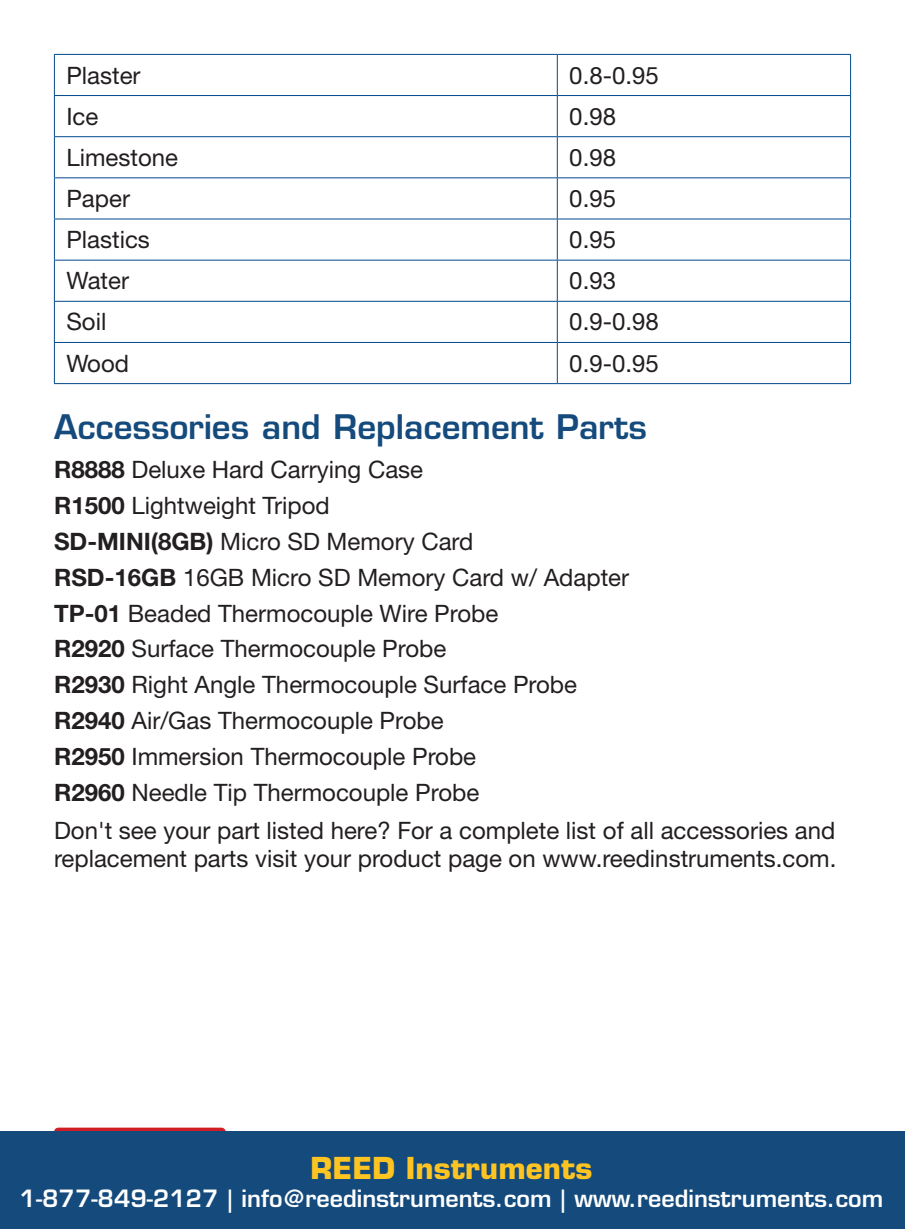
<style>
.page{position:relative;width:905px;height:1229px;background:#fff}
.page>*{position:absolute;margin:0;border:0;box-sizing:border-box;transform-origin:0 0}
.t1{font:600 33px "Eurostile LT Std";color:#144a7c}
.t2{font:700 29.4px "Eurostile LT Std";color:#fec422}
.t3{font:24px/36px "Helvetica Neue LT Std";color:#231f20}
.t4{font:600 23.4px "Eurostile LT Std";color:#fff}
.s1{font-weight:700}
</style>
<div class="page">
<div style="left:54px;top:1127px;width:172px;height:47px;background:#d01e25;border-radius:4px"></div>
<hr style="left:54px;top:54px;width:503px;height:1px;background:#004a8d">
<hr style="left:54px;top:55px;width:1px;height:40px;background:#004a8d">
<hr style="left:557px;top:54px;width:293px;height:1px;background:#004a8d">
<hr style="left:556px;top:55px;width:2px;height:40px;background:#004a8d">
<hr style="left:850px;top:55px;width:1px;height:40px;background:#004a8d">
<hr style="left:54px;top:95px;width:503px;height:1px;background:#004a8d">
<hr style="left:54px;top:96px;width:1px;height:40px;background:#004a8d">
<hr style="left:557px;top:95px;width:293px;height:1px;background:#004a8d">
<hr style="left:556px;top:96px;width:2px;height:40px;background:#004a8d">
<hr style="left:850px;top:96px;width:1px;height:40px;background:#004a8d">
<hr style="left:54px;top:136px;width:503px;height:1px;background:#004a8d">
<hr style="left:54px;top:137px;width:1px;height:40px;background:#004a8d">
<hr style="left:557px;top:136px;width:293px;height:1px;background:#004a8d">
<hr style="left:556px;top:137px;width:2px;height:40px;background:#004a8d">
<hr style="left:850px;top:137px;width:1px;height:40px;background:#004a8d">
<hr style="left:54px;top:177px;width:503px;height:1px;background:#004a8d">
<hr style="left:54px;top:178px;width:1px;height:41px;background:#004a8d">
<hr style="left:557px;top:177px;width:293px;height:1px;background:#004a8d">
<hr style="left:556px;top:178px;width:2px;height:41px;background:#004a8d">
<hr style="left:850px;top:178px;width:1px;height:41px;background:#004a8d">
<hr style="left:54px;top:218px;width:503px;height:1px;background:#004a8d">
<hr style="left:54px;top:219px;width:1px;height:41px;background:#004a8d">
<hr style="left:557px;top:218px;width:293px;height:1px;background:#004a8d">
<hr style="left:556px;top:219px;width:2px;height:41px;background:#004a8d">
<hr style="left:850px;top:219px;width:1px;height:41px;background:#004a8d">
<hr style="left:54px;top:260px;width:503px;height:1px;background:#004a8d">
<hr style="left:54px;top:260px;width:1px;height:41px;background:#004a8d">
<hr style="left:557px;top:260px;width:293px;height:1px;background:#004a8d">
<hr style="left:556px;top:260px;width:2px;height:41px;background:#004a8d">
<hr style="left:850px;top:260px;width:1px;height:41px;background:#004a8d">
<hr style="left:54px;top:301px;width:503px;height:1px;background:#004a8d">
<hr style="left:54px;top:302px;width:1px;height:40px;background:#004a8d">
<hr style="left:557px;top:301px;width:293px;height:1px;background:#004a8d">
<hr style="left:556px;top:302px;width:2px;height:40px;background:#004a8d">
<hr style="left:850px;top:302px;width:1px;height:40px;background:#004a8d">
<hr style="left:54px;top:342px;width:503px;height:1px;background:#004a8d">
<hr style="left:54px;top:343px;width:1px;height:40px;background:#004a8d">
<hr style="left:557px;top:342px;width:293px;height:1px;background:#004a8d">
<hr style="left:556px;top:343px;width:2px;height:40px;background:#004a8d">
<hr style="left:850px;top:343px;width:1px;height:40px;background:#004a8d">
<hr style="left:54px;top:383px;width:503px;height:1px;background:#004a8d">
<hr style="left:557px;top:383px;width:293px;height:1px;background:#004a8d">
<div style="left:0;top:1131px;width:904px;height:97px;background:#144a7c"></div>
<p class="t3" style="left:66px;top:57px;width:76px">Plaster</p>
<p class="t3" style="left:569px;top:57px;width:91px">0.8-0.95</p>
<p class="t3" style="left:66px;top:98px;width:33px">Ice</p>
<p class="t3" style="left:569px;top:98px;width:48px">0.98</p>
<p class="t3" style="left:66px;top:139px;width:113px">Limestone</p>
<p class="t3" style="left:569px;top:139px;width:48px">0.98</p>
<p class="t3" style="left:66px;top:180px;width:65px">Paper</p>
<p class="t3" style="left:569px;top:180px;width:48px">0.95</p>
<p class="t3" style="left:66px;top:221px;width:85px">Plastics</p>
<p class="t3" style="left:569px;top:221px;width:48px">0.95</p>
<p class="t3" style="left:66px;top:262px;width:64px">Water</p>
<p class="t3" style="left:569px;top:262px;width:48px">0.93</p>
<p class="t3" style="left:66px;top:303px;width:41px">Soil</p>
<p class="t3" style="left:569px;top:303px;width:91px">0.9-0.98</p>
<p class="t3" style="left:66px;top:345px;width:64px">Wood</p>
<p class="t3" style="left:569px;top:345px;width:91px">0.9-0.95</p>
<h1 class="t1" style="left:54px;top:406px;width:594px">Accessories and Replacement Parts</h1>
<p class="t3" style="left:54px;top:451px;width:783px"><span class="s1">R8888</span> Deluxe Hard Carrying Case<br><span class="s1">R1500</span> Lightweight Tripod<br><span class="s1">SD-MINI(8GB)</span> Micro SD Memory Card<br><span class="s1">RSD-16GB</span> 16GB Micro SD Memory Card w/ Adapter<br><span class="s1">TP-01</span> Beaded Thermocouple Wire Probe<br><span class="s1">R2920</span> Surface Thermocouple Probe<br><span class="s1">R2930</span> Right Angle Thermocouple Surface Probe<br><span class="s1">R2940</span> Air/Gas Thermocouple Probe<br><span class="s1">R2950</span> Immersion Thermocouple Probe<br><span class="s1">R2960</span> Needle Tip Thermocouple Probe<br>Don't see your part listed here? For a complete list of all accessories and</p>
<p class="t3" style="left:54px;top:840px;width:783px">replacement parts visit your product page on www.reedinstruments.com.</p>
<p class="t2" style="left:310px;top:1149px;width:283px">REED Instruments</p>
<p class="t4" style="left:20px;top:1183px;width:865px">1-877-849-2127 | info@reedinstruments.com | www.reedinstruments.com</p>
</div>
